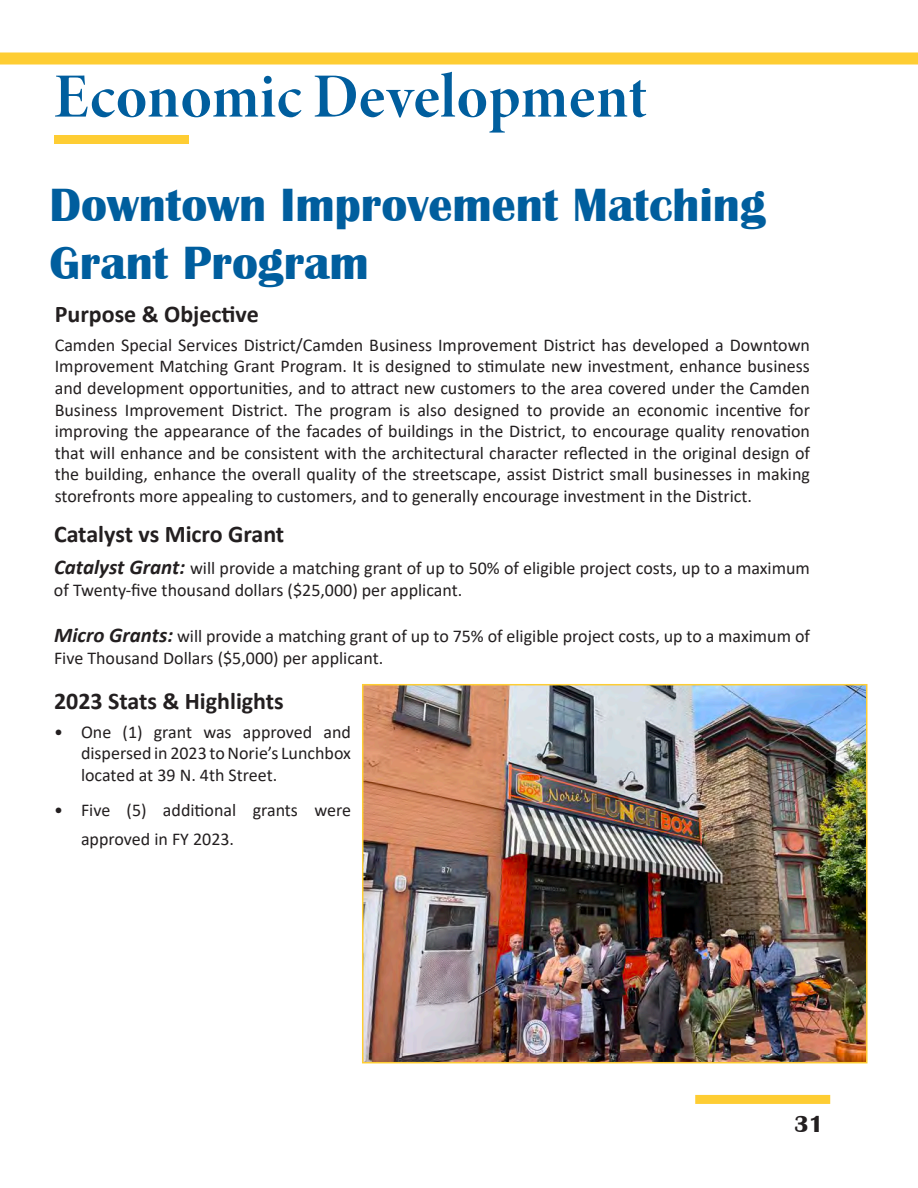
<style>
.page{position:relative;width:918px;height:1188px;background:#fff}
.page>*{position:absolute;margin:0;border:0;box-sizing:border-box;transform-origin:0 0}
.t1{font:63px "Minion Variable Concept";letter-spacing:.005em;color:#005e9e}
.t2{font:700 48px/57.6px "Britannic";color:#005e9e}
.t3{font:700 24px "Calibri";color:#231f20}
.t4{font:700 24px "Britannic";color:#231f20}
.t5{font:18px/21.6px "Calibri";color:#231f20}
.s1{font-weight:700;font-style:italic;font-size:21px}
</style>
<div class="page">
<div style="left:0;top:52px;width:918px;height:12px;background:#fecd33"></div>
<div style="left:54px;top:135px;width:135px;height:9px;background:#fecd33"></div>
<div style="left:695px;top:1095px;width:135px;height:9px;background:#fecd33"></div>
<img style="left:365px;top:687px;width:499px;height:373px">
<div style="left:362px;top:684px;width:505px;height:379px;border:2px solid #fecd33"></div>
<p class="t1" style="left:54px;top:52px;width:595px">Economic Development</p>
<p class="t2" style="left:50px;top:177px;width:718px">Downtown Improvement Matching<br>Grant Program</p>
<p class="t3" style="left:55px;top:298px;width:206px">Purpose &amp; Objective</p>
<p class="t5" style="left:55px;top:334px;width:757px;text-align:justify">Camden Special Services District/Camden Business Improvement District has developed a Downtown Improvement Matching Grant Program. It is designed to stimulate new investment, enhance business and development opportunities, and to attract new customers to the area covered under the Camden Business Improvement District. The program is also designed to provide an economic incentive for improving the appearance of the facades of buildings in the District, to encourage quality renovation that will enhance and be consistent with the architectural character reflected in the original design of the building, enhance the overall quality of the streetscape, assist District small businesses in making storefronts more appealing to customers, and to generally encourage investment in the District.</p>
<p class="t3" style="left:54px;top:517px;width:232px">Catalyst vs Micro Grant</p>
<p class="t5" style="left:54px;top:557px;width:757px"><span class="s1">Catalyst Grant:</span> will provide a matching grant of up to 50% of eligible project costs, up to a maximum of Twenty-five thousand dollars ($25,000) per applicant.</p>
<p class="t5" style="left:54px;top:625px;width:757px"><span class="s1">Micro Grants:</span> will provide a matching grant of up to 75% of eligible project costs, up to a maximum of<br>Five Thousand Dollars ($5,000) per applicant.</p>
<p class="t3" style="left:54px;top:684px;width:231px">2023 Stats &amp; Highlights</p>
<p class="t5" style="left:81px;top:720px;width:271px;text-align:justify;text-indent:-27px">• One (1) grant was approved and dispersed in 2023 to Norie’s Lunchbox located at 39 N. 4th Street.</p>
<p class="t5" style="left:81px;top:795px;width:272px;line-height:28.8px;text-indent:-27px">• Five (5) additional grants were approved in FY 2023.</p>
<p class="t4" style="left:794px;top:1110px;width:31px">31</p>
</div>
